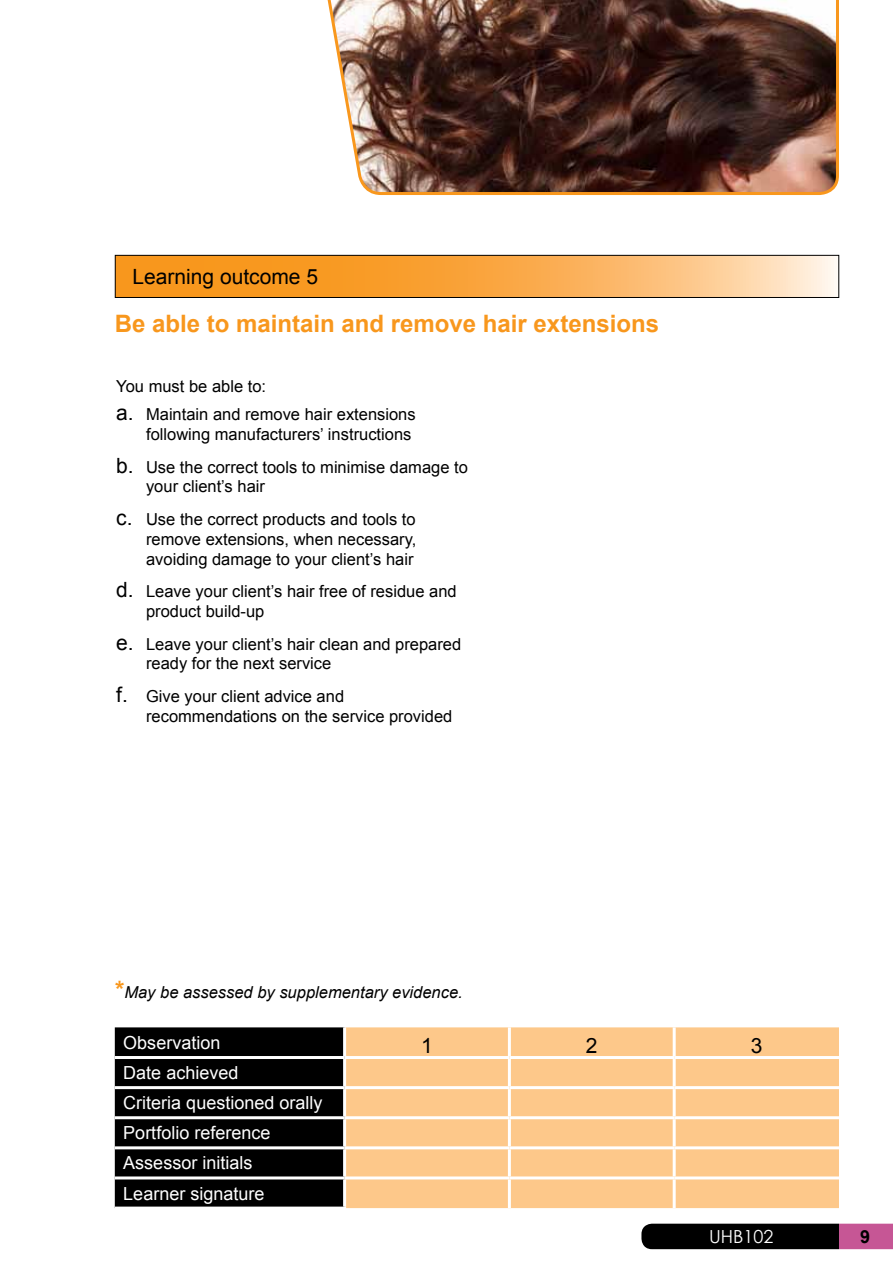
<style>
.page{position:relative;width:893px;height:1263px;background:#fff}
.page>*{position:absolute;margin:0;border:0;box-sizing:border-box;transform-origin:0 0}
.t1{font:700 24px "Arial";color:#f8971d}
.t2{font:21px "Arial";color:#000}
.t3{font:18px/30.2px "Arial";color:#fff}
.t4{font:18px "Century Gothic";color:#fff}
.t5{font:700 18px "Arial";color:#000}
.t6{font:16.5px/19.8px "Arial";color:#000}
.t7{font:italic 16.5px "Arial";color:#000}
.s1{font-size:21px}
.s2{font-weight:700;font-style:normal;font-size:24px;color:#f8971d}
</style>
<div class="page">
<svg style="left:117px;top:257px;width:720px;height:39px;background:#faaf54"></svg>
<div style="left:115px;top:255px;width:724px;height:43px;border:1px solid #000"></div>
<svg style="left:641px;top:1224px;width:252px;height:25px;background:#2c1422"></svg>
<div style="left:115px;top:1027px;width:228px;height:179px;background:#000"></div>
<div style="left:346px;top:1027px;width:493px;height:181px;background:#fdc88a"></div>
<hr style="left:508px;top:1027px;width:3px;height:29px;background:#fff">
<hr style="left:673px;top:1027px;width:3px;height:29px;background:#fff">
<hr style="left:345px;top:1056px;width:164px;height:3px;background:#fff">
<hr style="left:509px;top:1056px;width:165px;height:3px;background:#fff">
<hr style="left:508px;top:1059px;width:3px;height:27px;background:#fff">
<hr style="left:674px;top:1056px;width:165px;height:3px;background:#fff">
<hr style="left:673px;top:1059px;width:3px;height:27px;background:#fff">
<hr style="left:345px;top:1086px;width:164px;height:3px;background:#fff">
<hr style="left:509px;top:1086px;width:165px;height:3px;background:#fff">
<hr style="left:508px;top:1089px;width:3px;height:27px;background:#fff">
<hr style="left:674px;top:1086px;width:165px;height:3px;background:#fff">
<hr style="left:673px;top:1089px;width:3px;height:27px;background:#fff">
<hr style="left:115px;top:1116px;width:230px;height:3px;background:#fff">
<hr style="left:345px;top:1116px;width:164px;height:3px;background:#fff">
<hr style="left:509px;top:1116px;width:165px;height:3px;background:#fff">
<hr style="left:508px;top:1119px;width:3px;height:27px;background:#fff">
<hr style="left:674px;top:1116px;width:165px;height:3px;background:#fff">
<hr style="left:673px;top:1119px;width:3px;height:27px;background:#fff">
<hr style="left:115px;top:1146px;width:230px;height:3px;background:#fff">
<hr style="left:345px;top:1146px;width:164px;height:3px;background:#fff">
<hr style="left:509px;top:1146px;width:165px;height:3px;background:#fff">
<hr style="left:508px;top:1149px;width:3px;height:27px;background:#fff">
<hr style="left:674px;top:1146px;width:165px;height:3px;background:#fff">
<hr style="left:673px;top:1149px;width:3px;height:27px;background:#fff">
<hr style="left:115px;top:1176px;width:230px;height:3px;background:#fff">
<hr style="left:345px;top:1176px;width:164px;height:3px;background:#fff">
<hr style="left:509px;top:1176px;width:165px;height:3px;background:#fff">
<hr style="left:508px;top:1179px;width:3px;height:29px;background:#fff">
<hr style="left:674px;top:1176px;width:165px;height:3px;background:#fff">
<hr style="left:673px;top:1179px;width:3px;height:29px;background:#fff">
<hr style="left:115px;top:1056px;width:230px;height:3px;background:#fff">
<hr style="left:115px;top:1086px;width:230px;height:3px;background:#fff">
<svg style="left:327px;top:0;width:512px;height:195px;background:#61443a"></svg>
<p class="t2" style="left:132px;top:263px;width:187px">Learning outcome 5</p>
<h1 class="t1" style="left:115px;top:308px;width:546px">Be able to maintain and remove hair extensions</h1>
<p class="t6" style="left:116px;top:376px;width:151px">You must be able to:</p>
<p class="t6" style="left:116px;top:405px;width:301px;text-align:right"><span class="s1">a.</span> Maintain and remove hair extensions following manufacturers’ instructions</p>
<p class="t6" style="left:146px;top:457px;width:323px;text-indent:-30px"><span class="s1">b.</span> Use the correct tools to minimise damage to your client’s hair</p>
<p class="t6" style="left:146px;top:509px;width:272px;text-align:justify;text-indent:-30px"><span class="s1">c.</span> Use the correct products and tools to remove extensions, when necessary, avoiding damage to your client’s hair</p>
<p class="t6" style="left:146px;top:582px;width:312px;text-indent:-30px"><span class="s1">d.</span> Leave your client’s hair free of residue and product build-up</p>
<p class="t6" style="left:146px;top:634px;width:317px;text-indent:-30px"><span class="s1">e.</span> Leave your client’s hair clean and prepared ready for the next service</p>
<p class="t6" style="left:146px;top:686px;width:308px;text-indent:-30px"><span class="s1">f.</span> Give your client advice and recommendations on the service provided</p>
<p class="t7" style="left:115px;top:981px;width:349px"><span class="s2">*</span>May be assessed by supplementary evidence.</p>
<p class="t3" style="left:123px;top:1028px;width:99px">Observation</p>
<p class="t2" style="left:421px;top:1032px;width:13px">1</p>
<p class="t2" style="left:586px;top:1032px;width:13px">2</p>
<p class="t2" style="left:751px;top:1032px;width:13px">3</p>
<p class="t3" style="left:123px;top:1058px;width:201px">Date achieved<br>Criteria questioned orally<br>Portfolio reference<br>Assessor initials<br>Learner signature</p>
<p class="t4" style="left:709px;top:1223px;width:66px">UHB102</p>
<p class="t5" style="left:860px;top:1225px;width:12px">9</p>
</div>
